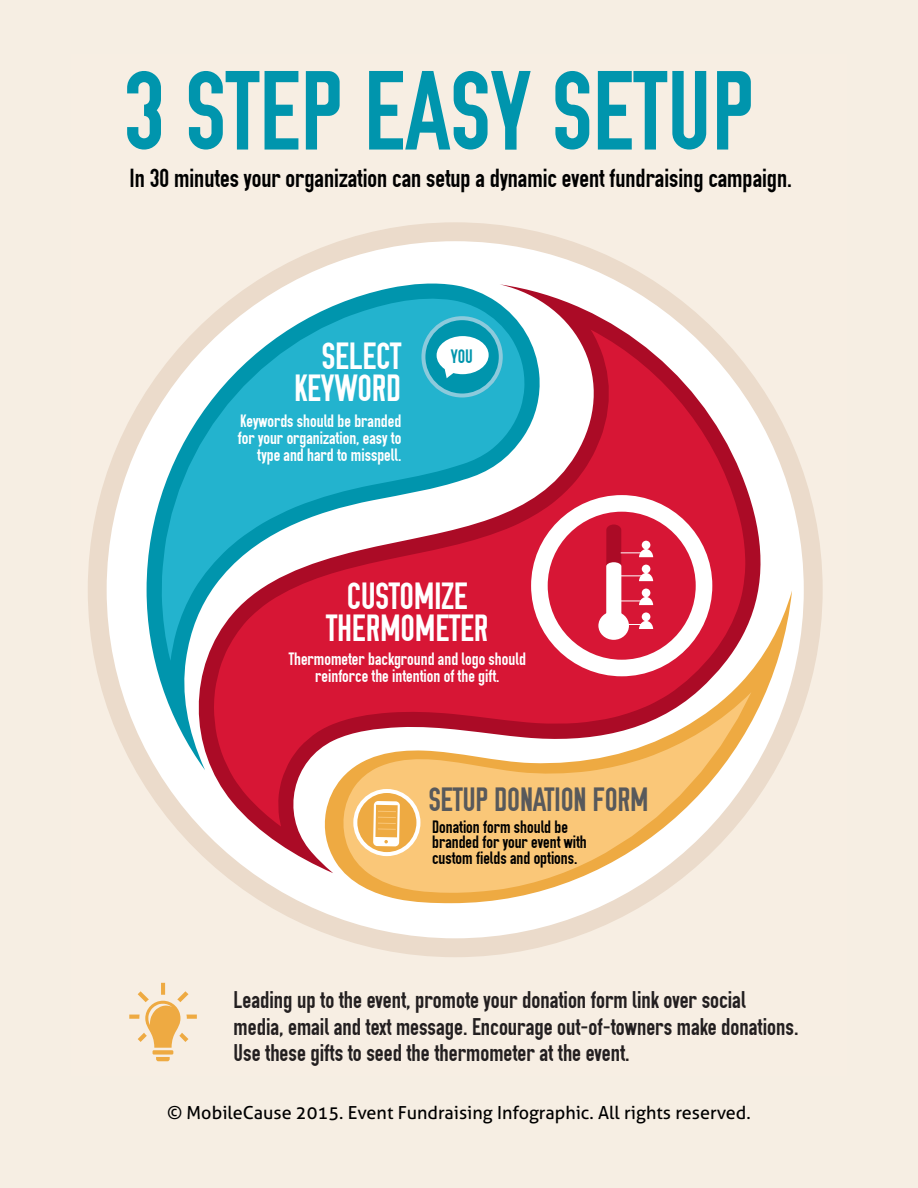
<style>
.page{position:relative;width:918px;height:1188px;background:#f6eee3}
.page>*{position:absolute;margin:0;border:0;box-sizing:border-box;transform-origin:0 0}
.t1{font:112.2px "OSP DIN";color:#0095ad}
.t2{font:37.95px/31.5px "OSP DIN";letter-spacing:-.005em;color:#fff;text-align:right}
.t3{font:33.6px "OSP DIN";letter-spacing:-.005em;color:#58595b}
.t4{font:26.1px "OSP DIN";color:#000}
.t5{font:24.15px/26.1px "OSP DIN";color:#231f20}
.t6{font:19.5px "OSP DIN";color:#0095ad}
.t7{font:18px "Aller";color:#000}
.t8{font:17.85px/16.8px "OSP DIN";color:#fff;text-align:right}
.t9{font:17.85px/15.8px "OSP DIN";color:#000}
</style>
<div class="page">
<svg style="left:129px;top:983px;width:68px;height:78px"></svg>
<div style="left:88px;top:222px;width:735px;height:735px;background:#ebdbcb;border-radius:50%"></div>
<div style="left:107px;top:241px;width:697px;height:697px;background:#fff;border-radius:50%"></div>
<svg style="left:187px;top:284px;width:579px;height:589px"></svg>
<svg style="left:214px;top:330px;width:531px;height:497px"></svg>
<svg style="left:147px;top:282px;width:394px;height:488px"></svg>
<svg style="left:162px;top:294px;width:363px;height:367px"></svg>
<svg style="left:323px;top:590px;width:469px;height:313px;fill:#d71635"></svg>
<svg style="left:340px;top:692px;width:411px;height:201px"></svg>
<div style="left:531px;top:495px;width:181px;height:181px;background:#fff;border-radius:50%"></div>
<div style="left:548px;top:512px;width:148px;height:148px;background:#d71635;border-radius:50%"></div>
<svg style="left:639px;top:565px;width:14px;height:16px"></svg>
<svg style="left:639px;top:541px;width:14px;height:16px"></svg>
<svg style="left:639px;top:589px;width:14px;height:16px"></svg>
<svg style="left:639px;top:612px;width:14px;height:17px"></svg>
<svg style="left:606px;top:525px;width:15px;height:88px"></svg>
<div style="left:598px;top:611px;width:31px;height:29px;background:#fff;border-radius:50%"></div>
<svg style="left:421px;top:316px;width:82px;height:82px"></svg>
<div style="left:425px;top:320px;width:74px;height:74px;background:#0095ad;border-radius:50%"></div>
<svg style="left:436px;top:336px;width:53px;height:42px"></svg>
<svg style="left:355px;top:791px;width:63px;height:63px;background:#f0b55a"></svg>
<svg style="left:373px;top:801px;width:27px;height:45px"></svg>
<div style="left:353px;top:789px;width:67px;height:67px;border:4px solid #fff;border-radius:50%"></div>
<h1 class="t1" style="left:123px;top:54px;width:632px">3 STEP EASY SETUP</h1>
<p class="t4" style="left:130px;top:165px;width:664px">In 30 minutes your organization can setup a dynamic event fundraising campaign.</p>
<h2 class="t2" style="left:294px;top:341px;width:109px">SELECT<br>KEYWORD</h2>
<p class="t6" style="left:451px;top:346px;width:24px">YOU</p>
<p class="t8" style="left:238px;top:413px;width:165px">Keywords should be branded for your organization, easy to type and hard to misspell.</p>
<h2 class="t2" style="left:326px;top:581px;width:164px;text-align:center">CUSTOMIZE<br>THERMOMETER</h2>
<p class="t8" style="left:289px;top:651px;width:239px;text-align:center">Thermometer background and logo should reinforce the intention of the gift.</p>
<h3 class="t3" style="left:429px;top:783px;width:221px">SETUP DONATION FORM</h3>
<p class="t9" style="left:432px;top:819px;width:156px">Donation form should be branded for your event with custom fields and options.</p>
<p class="t5" style="left:234px;top:988px;width:566px">Leading up to the event, promote your donation form link over social media, email and text message. Encourage out-of-towners make donations.<br>Use these gifts to seed the thermometer at the event.</p>
<p class="t7" style="left:167px;top:1101px;width:585px">© MobileCause 2015. Event Fundraising Infographic. All rights reserved.</p>
</div>
